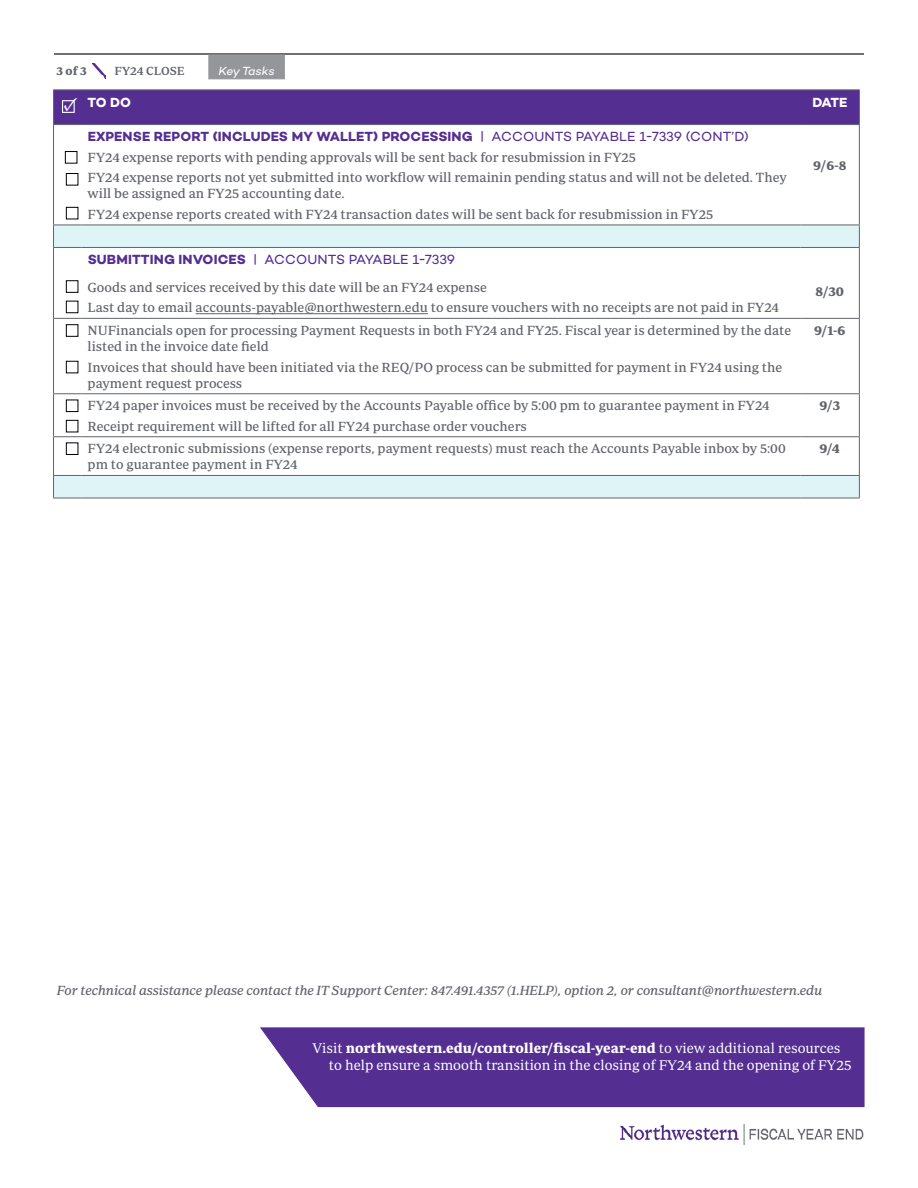
<style>
.page{position:relative;width:918px;height:1188px;background:#fff}
.page>*{position:absolute;margin:0;border:0;box-sizing:border-box;transform-origin:0 0}
.t1{font:700 19.5px "Minion Pro";color:#fff;scale:1.11 1}
.t2{font:700 14.25px "Periodico Text";color:#fff}
.t3{font:14.25px "Periodico Text Lg";color:#fff}
.t4{font:13.5px/20.4px "Periodico Text";color:#61646a}
.t5{font:italic 13.5px "Periodico Text";color:#61646a}
.t6{font:700 13.5px "Campton";letter-spacing:.01em;color:#542e91}
.t7{font:13.5px "Campton";color:#542e91}
.t8{font:700 13.5px "Periodico Text";color:#61646a}
.t9{font:700 13.5px "Campton";letter-spacing:-.05em;color:#fff}
.t10{font:500 12px "Periodico Text";color:#61646a}
.t11{font:italic 12px "Campton";letter-spacing:-.03em;color:#fff}
.t12{font:700 12px "Periodico Text";color:#61646a}
.s1{font-weight:400}
.s2{font-weight:700}
.s3{font-family:"Periodico Text Lg";font-weight:400}
</style>
<div class="page">
<hr style="left:54px;top:53px;width:810px;height:2px;background:#000">
<svg style="left:93px;top:64px;width:13px;height:14px"></svg>
<div style="left:208px;top:55px;width:77px;height:24px;background:#949699"></div>
<svg style="left:54px;top:226px;width:805px;height:272px"></svg>
<hr style="left:859px;top:90px;width:1px;height:34px;background:#61646a">
<div style="left:53px;top:90px;width:806px;height:35px;background:#542e91"></div>
<hr style="left:53px;top:125px;width:1px;height:100px;background:#61646a">
<hr style="left:82px;top:124px;width:718px;height:1px;background:#61646a">
<hr style="left:800px;top:124px;width:60px;height:1px;background:#61646a">
<hr style="left:859px;top:125px;width:1px;height:100px;background:#61646a">
<hr style="left:82px;top:225px;width:718px;height:1px;background:#61646a">
<hr style="left:800px;top:225px;width:60px;height:1px;background:#61646a">
<svg style="left:859px;top:225px;width:1px;height:22px"></svg>
<svg style="left:53px;top:225px;width:29px;height:23px"></svg>
<hr style="left:53px;top:248px;width:1px;height:70px;background:#61646a">
<hr style="left:82px;top:247px;width:718px;height:1px;background:#61646a">
<hr style="left:800px;top:247px;width:60px;height:1px;background:#61646a">
<hr style="left:859px;top:248px;width:1px;height:70px;background:#61646a">
<svg style="left:53px;top:318px;width:29px;height:1px"></svg>
<hr style="left:53px;top:319px;width:1px;height:74px;background:#61646a">
<hr style="left:82px;top:318px;width:718px;height:1px;background:#61646a">
<hr style="left:800px;top:318px;width:60px;height:1px;background:#61646a">
<hr style="left:859px;top:319px;width:1px;height:74px;background:#61646a">
<svg style="left:53px;top:393px;width:29px;height:1px"></svg>
<hr style="left:53px;top:394px;width:1px;height:42px;background:#61646a">
<hr style="left:82px;top:393px;width:718px;height:1px;background:#61646a">
<hr style="left:800px;top:393px;width:60px;height:1px;background:#61646a">
<hr style="left:859px;top:394px;width:1px;height:42px;background:#61646a">
<svg style="left:53px;top:436px;width:29px;height:1px"></svg>
<hr style="left:53px;top:437px;width:1px;height:38px;background:#61646a">
<hr style="left:82px;top:436px;width:718px;height:1px;background:#61646a">
<hr style="left:800px;top:436px;width:60px;height:1px;background:#61646a">
<hr style="left:859px;top:437px;width:1px;height:38px;background:#61646a">
<hr style="left:82px;top:475px;width:718px;height:1px;background:#61646a">
<hr style="left:800px;top:475px;width:60px;height:1px;background:#61646a">
<svg style="left:859px;top:476px;width:1px;height:22px"></svg>
<svg style="left:53px;top:475px;width:29px;height:24px"></svg>
<hr style="left:82px;top:498px;width:718px;height:1px;background:#61646a">
<hr style="left:800px;top:498px;width:60px;height:1px;background:#61646a">
<hr style="left:196px;top:313px;width:232px;height:1px;background:#61646a">
<div style="left:62px;top:100px;width:13px;height:13px;border:1px solid #fff"></div>
<svg style="left:260px;top:1027px;width:605px;height:81px;background:#5e3b97"></svg>
<img style="left:621px;top:1124px;width:243px;height:21px">
<div style="left:65px;top:151px;width:12px;height:13px;border:1px solid #000"></div>
<div style="left:66px;top:173px;width:12px;height:13px;border:1px solid #000"></div>
<div style="left:66px;top:207px;width:12px;height:12px;border:1px solid #000"></div>
<div style="left:66px;top:280px;width:12px;height:13px;border:1px solid #000"></div>
<div style="left:66px;top:301px;width:12px;height:12px;border:1px solid #000"></div>
<div style="left:66px;top:324px;width:12px;height:13px;border:1px solid #000"></div>
<div style="left:66px;top:361px;width:12px;height:12px;border:1px solid #000"></div>
<div style="left:66px;top:400px;width:12px;height:12px;border:1px solid #000"></div>
<div style="left:66px;top:420px;width:12px;height:12px;border:1px solid #000"></div>
<div style="left:66px;top:442px;width:12px;height:13px;border:1px solid #000"></div>
<p class="t12" style="left:56px;top:64px;width:32px">3 of 3</p>
<p class="t10" style="left:115px;top:64px;width:72px">FY24 CLOSE</p>
<p class="t11" style="left:219px;top:63px;width:58px">Key Tasks</p>
<p class="t9" style="left:88px;top:93px;width:45px">TO DO</p>
<p class="t9" style="left:812px;top:93px;width:36px">DATE</p>
<p class="t6" style="left:88px;top:128px;width:663px">EXPENSE REPORT (INCLUDES MY WALLET) PROCESSING <span class="s1">| ACCOUNTS PAYABLE 1-7339 (CONT’D)</span></p>
<p class="t4" style="left:88px;top:147px;width:701px">FY24 expense reports with pending approvals will be sent back for resubmission in FY25<br>FY24 expense reports not yet submitted into workflow will remainin pending status and will not be deleted. They</p>
<p class="t4" style="left:88px;top:183px;width:627px">will be assigned an FY25 accounting date.<br>FY24 expense reports created with FY24 transaction dates will be sent back for resubmission in FY25</p>
<h1 class="t1" style="left:64px;top:90px;width:15px">✓</h1>
<p class="t8" style="left:813px;top:158px;width:35px">9/6-8</p>
<p class="t7" style="left:88px;top:251px;width:369px"><span class="s2">SUBMITTING INVOICES</span> | ACCOUNTS PAYABLE 1-7339</p>
<p class="t4" style="left:88px;top:277px;width:693px">Goods and services received by this date will be an FY24 expense<br>Last day to email accounts-payable@northwestern.edu to ensure vouchers with no receipts are not paid in FY24</p>
<p class="t8" style="left:815px;top:284px;width:30px">8/30</p>
<p class="t4" style="left:88px;top:322px;width:705px;line-height:16.2px">NUFinancials open for processing Payment Requests in both FY24 and FY25. Fiscal year is determined by the date listed in the invoice date field</p>
<p class="t4" style="left:88px;top:359px;width:696px;line-height:16.2px">Invoices that should have been initiated via the REQ/PO process can be submitted for payment in FY24 using the payment request process</p>
<p class="t8" style="left:814px;top:323px;width:33px">9/1-6</p>
<p class="t4" style="left:88px;top:395px;width:684px">FY24 paper invoices must be received by the Accounts Payable office by 5:00 pm to guarantee payment in FY24<br>Receipt requirement will be lifted for all FY24 purchase order vouchers</p>
<p class="t8" style="left:820px;top:398px;width:22px">9/3</p>
<p class="t4" style="left:88px;top:440px;width:700px;line-height:16.2px">FY24 electronic submissions (expense reports, payment requests) must reach the Accounts Payable inbox by 5:00 pm to guarantee payment in FY24</p>
<p class="t8" style="left:819px;top:441px;width:22px">9/4</p>
<p class="t5" style="left:57px;top:983px;width:767px">For technical assistance please contact the IT Support Center: 847.491.4357 (1.HELP), option 2, or consultant@northwestern.edu</p>
<p class="t2" style="left:312px;top:1040px;width:530px"><span class="s3">Visit</span> northwestern.edu/controller/fiscal-year-end <span class="s3">to view additional resources</span></p>
<p class="t3" style="left:329px;top:1057px;width:524px">to help ensure a smooth transition in the closing of FY24 and the opening of FY25</p>
</div>
